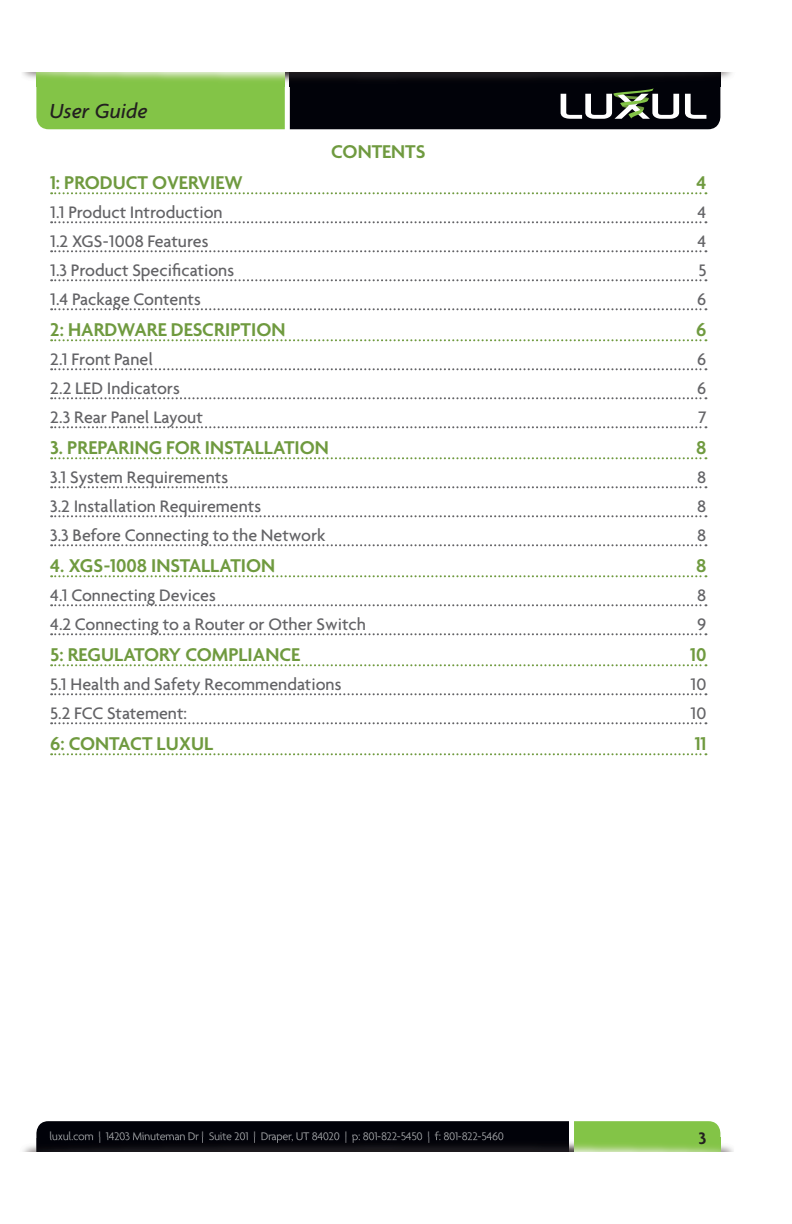
<style>
.page{position:relative;width:792px;height:1224px;background:#fff}
.page>*{position:absolute;margin:0;border:0;box-sizing:border-box;transform-origin:0 0}
.t1{font:italic 500 22px "Agenda";color:#231f20}
.t2{font:600 20px "Agenda";color:#6f9a3f}
.t3{font:500 18px "Agenda";color:#636366}
.t4{font:600 18px "Agenda";color:#231f20}
.t5{font:12px "Agenda";letter-spacing:-.02em;color:#939598}
</style>
<div class="page">
<svg style="left:36px;top:1121px;width:684px;height:17px"></svg>
<img style="left:23px;top:1138px;width:711px;height:14px">
<img style="left:36px;top:1138px;width:533px;height:14px">
<img style="left:50px;top:1138px;width:453px;height:5px">
<img style="left:574px;top:1138px;width:146px;height:14px">
<svg style="left:36px;top:86px;width:684px;height:43px"></svg>
<img style="left:22px;top:72px;width:710px;height:14px">
<img style="left:290px;top:72px;width:430px;height:14px">
<img style="left:36px;top:72px;width:249px;height:14px">
<svg style="left:51px;top:192px;width:655px;height:2px"></svg>
<svg style="left:51px;top:221px;width:655px;height:2px"></svg>
<svg style="left:51px;top:250px;width:655px;height:2px"></svg>
<svg style="left:51px;top:279px;width:655px;height:2px"></svg>
<svg style="left:51px;top:308px;width:655px;height:2px"></svg>
<svg style="left:51px;top:339px;width:655px;height:2px"></svg>
<svg style="left:51px;top:368px;width:655px;height:2px"></svg>
<svg style="left:51px;top:397px;width:655px;height:2px"></svg>
<svg style="left:51px;top:426px;width:655px;height:2px"></svg>
<svg style="left:51px;top:457px;width:655px;height:2px"></svg>
<svg style="left:51px;top:486px;width:655px;height:2px"></svg>
<svg style="left:51px;top:515px;width:655px;height:2px"></svg>
<svg style="left:51px;top:544px;width:655px;height:2px"></svg>
<svg style="left:51px;top:575px;width:655px;height:2px"></svg>
<svg style="left:51px;top:604px;width:655px;height:2px"></svg>
<svg style="left:51px;top:633px;width:655px;height:2px"></svg>
<svg style="left:51px;top:664px;width:655px;height:2px"></svg>
<svg style="left:51px;top:693px;width:655px;height:2px"></svg>
<svg style="left:51px;top:722px;width:655px;height:2px"></svg>
<svg style="left:51px;top:753px;width:655px;height:2px"></svg>
<p class="t1" style="left:50px;top:98px;width:100px">User Guide</p>
<p class="t2" style="left:331px;top:141px;width:96px">CONTENTS</p>
<p class="t2" style="left:50px;top:172px;width:194px">1: PRODUCT OVERVIEW</p>
<p class="t2" style="left:696px;top:172px;width:11px">4</p>
<p class="t3" style="left:50px;top:202px;width:174px">1.1 Product Introduction</p>
<p class="t3" style="left:698px;top:202px;width:10px">4</p>
<p class="t3" style="left:50px;top:231px;width:160px">1.2 XGS-1008 Features</p>
<p class="t3" style="left:698px;top:231px;width:10px">4</p>
<p class="t3" style="left:50px;top:260px;width:186px">1.3 Product Specifications</p>
<p class="t3" style="left:698px;top:260px;width:10px">5</p>
<p class="t3" style="left:50px;top:289px;width:152px">1.4 Package Contents</p>
<p class="t3" style="left:697px;top:289px;width:11px">6</p>
<p class="t2" style="left:50px;top:319px;width:237px">2: HARDWARE DESCRIPTION</p>
<p class="t2" style="left:696px;top:319px;width:12px">6</p>
<p class="t3" style="left:50px;top:349px;width:105px">2.1 Front Panel</p>
<p class="t3" style="left:697px;top:349px;width:11px">6</p>
<p class="t3" style="left:50px;top:378px;width:131px">2.2 LED Indicators</p>
<p class="t3" style="left:697px;top:378px;width:11px">6</p>
<p class="t3" style="left:50px;top:407px;width:154px">2.3 Rear Panel Layout</p>
<p class="t3" style="left:698px;top:407px;width:10px">7</p>
<p class="t2" style="left:50px;top:437px;width:280px">3. PREPARING FOR INSTALLATION</p>
<p class="t2" style="left:696px;top:437px;width:12px">8</p>
<p class="t3" style="left:50px;top:467px;width:179px">3.1 System Requirements</p>
<p class="t3" style="left:697px;top:467px;width:11px">8</p>
<p class="t3" style="left:50px;top:496px;width:212px">3.2 Installation Requirements</p>
<p class="t3" style="left:697px;top:496px;width:11px">8</p>
<p class="t3" style="left:50px;top:525px;width:277px">3.3 Before Connecting to the Network</p>
<p class="t3" style="left:697px;top:525px;width:11px">8</p>
<p class="t2" style="left:50px;top:555px;width:227px">4. XGS-1008 INSTALLATION</p>
<p class="t2" style="left:696px;top:555px;width:12px">8</p>
<p class="t3" style="left:50px;top:585px;width:167px">4.1 Connecting Devices</p>
<p class="t3" style="left:697px;top:585px;width:11px">8</p>
<p class="t3" style="left:50px;top:614px;width:317px">4.2 Connecting to a Router or Other Switch</p>
<p class="t3" style="left:697px;top:614px;width:11px">9</p>
<p class="t2" style="left:50px;top:644px;width:252px">5: REGULATORY COMPLIANCE</p>
<p class="t2" style="left:690px;top:644px;width:18px">10</p>
<p class="t3" style="left:50px;top:674px;width:293px">5.1 Health and Safety Recommendations</p>
<p class="t3" style="left:691px;top:674px;width:17px">10</p>
<p class="t3" style="left:50px;top:703px;width:138px">5.2 FCC Statement:</p>
<p class="t3" style="left:691px;top:703px;width:17px">10</p>
<p class="t2" style="left:50px;top:733px;width:165px">6: CONTACT LUXUL</p>
<p class="t2" style="left:695px;top:733px;width:13px">11</p>
<p class="t5" style="left:50px;top:1130px;width:456px">luxul.com | 14203 Minuteman Dr | Suite 201 | Draper, UT 84020 | p: 801-822-5450 | f: 801-822-5460</p>
<p class="t4" style="left:699px;top:1129px;width:9px">3</p>
</div>
